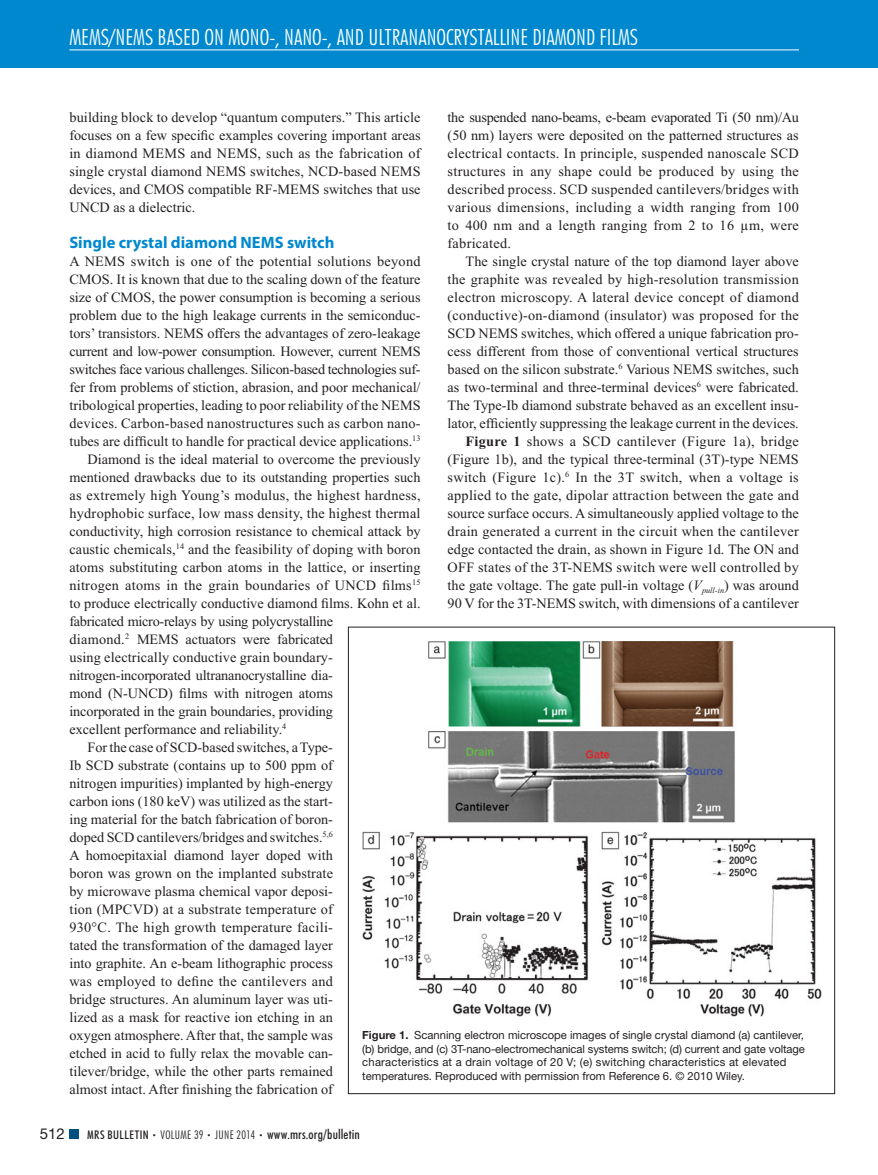
<style>
.page{position:relative;width:878px;height:1175px;background:#fff}
.page>*{position:absolute;margin:0;border:0;box-sizing:border-box;transform-origin:0 0}
.t1{font:300 condensed 22.5px "Futura BT";color:#fff}
.t2{font:700 16.5px "Myriad Pro";color:#0088ce}
.t3{font:15px "Helvetica Neue LT Std";color:#231f20}
.t4{font:14.25px/18px "Times New Roman";color:#231f20;text-align:justify}
.t5{font:14.25px "Times New Roman";letter-spacing:.02em;color:#231f20}
.t6{font:14.25px "Times New Roman";letter-spacing:-.02em;color:#231f20}
.t7{font:500 condensed 13.5px "Futura BT";letter-spacing:.01em;color:#231f20}
.t8{font:11.25px/13.5px "Helvetica Neue LT Std";color:#231f20}
.s1{font-weight:700}
.s2{font-style:italic}
.s3{font-size:12px}
.s4{font-weight:300;font-size:7.5px}
.s5{font-weight:300;font-size:12px}
</style>
<div class="page">
<div style="left:0;top:0;width:878px;height:68px;background:#0088ce"></div>
<hr style="left:69px;top:50px;width:730px;height:1px;background:#fff">
<div style="left:69px;top:1130px;width:9px;height:8px;background:#005080"></div>
<img style="left:362px;top:641px;width:459px;height:375px">
<h1 class="t1" style="left:69px;top:29px;width:570px">MEMS/NEMS BASED ON MONO-, NANO-, AND ULTRANANOCRYSTALLINE DIAMOND FILMS</h1>
<p class="t4" style="left:69px;top:109px;width:353px">building block to develop “quantum computers.” This article focuses on a few specific examples covering important areas in diamond MEMS and NEMS, such as the fabrication of single crystal diamond NEMS switches, NCD-based NEMS devices, and CMOS compatible RF-MEMS switches that use UNCD as a dielectric.</p>
<p class="t2" style="left:69px;top:236px;width:266px">Single crystal diamond NEMS switch</p>
<p class="t5" style="left:69px;top:255px;width:353px">A NEMS switch is one of the potential solutions beyond</p>
<p class="t4" style="left:69px;top:271px;width:353px">CMOS. It is known that due to the scaling down of the feature</p>
<p class="t4" style="left:69px;top:289px;width:353px">size of CMOS, the power consumption is becoming a serious</p>
<p class="t4" style="left:69px;top:307px;width:353px">problem due to the high leakage currents in the semiconduc-</p>
<p class="t4" style="left:69px;top:325px;width:353px">tors’ transistors. NEMS offers the advantages of zero-leakage</p>
<p class="t6" style="left:69px;top:345px;width:353px">current and low-power consumption. However, current NEMS</p>
<p class="t6" style="left:69px;top:363px;width:353px">switches face various challenges. Silicon-based technologies suf-</p>
<p class="t4" style="left:69px;top:379px;width:353px">fer from problems of stiction, abrasion, and poor mechanical/</p>
<p class="t4" style="left:69px;top:397px;width:353px">tribological properties, leading to poor reliability of the NEMS</p>
<p class="t5" style="left:69px;top:417px;width:353px">devices. Carbon-based nanostructures such as carbon nano-</p>
<p class="t4" style="left:69px;top:433px;width:353px">tubes are difficult to handle for practical device applications. <sup>13</sup></p>
<p class="t4" style="left:87px;top:451px;width:335px">Diamond is the ideal material to overcome the previously</p>
<p class="t4" style="left:69px;top:469px;width:353px">mentioned drawbacks due to its outstanding properties such</p>
<p class="t5" style="left:69px;top:489px;width:353px">as extremely high Young’s modulus, the highest hardness,</p>
<p class="t5" style="left:69px;top:507px;width:353px">hydrophobic surface, low mass density, the highest thermal</p>
<p class="t4" style="left:69px;top:523px;width:353px">conductivity, high corrosion resistance to chemical attack by</p>
<p class="t4" style="left:69px;top:541px;width:353px">caustic chemicals, <sup>14</sup> and the feasibility of doping with boron</p>
<p class="t4" style="left:69px;top:559px;width:353px">atoms substituting carbon atoms in the lattice, or inserting</p>
<p class="t5" style="left:69px;top:579px;width:352px">nitrogen atoms in the grain boundaries of UNCD films <sup>15</sup></p>
<p class="t4" style="left:69px;top:595px;width:353px">to produce electrically conductive diamond films. Kohn et al.</p>
<p class="t6" style="left:69px;top:615px;width:265px">fabricated micro-relays by using polycrystalline</p>
<p class="t4" style="left:69px;top:631px;width:265px">diamond. <sup>2</sup> MEMS actuators were fabricated</p>
<p class="t4" style="left:69px;top:649px;width:265px">using electrically conductive grain boundary-</p>
<p class="t4" style="left:69px;top:667px;width:265px">nitrogen-incorporated ultrananocrystalline dia-</p>
<p class="t4" style="left:69px;top:685px;width:265px">mond (N-UNCD) films with nitrogen atoms</p>
<p class="t4" style="left:69px;top:703px;width:265px">incorporated in the grain boundaries, providing</p>
<p class="t4" style="left:69px;top:721px;width:218px">excellent performance and reliability. <sup>4</sup></p>
<p class="t4" style="left:87px;top:739px;width:247px">For the case of SCD-based switches, a Type-</p>
<p class="t4" style="left:69px;top:757px;width:265px">Ib SCD substrate (contains up to 500 ppm of</p>
<p class="t4" style="left:69px;top:775px;width:265px">nitrogen impurities) implanted by high-energy</p>
<p class="t4" style="left:69px;top:793px;width:265px">carbon ions (180 keV) was utilized as the start-</p>
<p class="t4" style="left:69px;top:811px;width:265px">ing material for the batch fabrication of boron-</p>
<p class="t4" style="left:69px;top:829px;width:265px">doped SCD cantilevers/bridges and switches. <sup>5</sup> <sup>,</sup> <sup>6</sup></p>
<p class="t4" style="left:69px;top:847px;width:265px">A homoepitaxial diamond layer doped with</p>
<p class="t4" style="left:69px;top:865px;width:265px">boron was grown on the implanted substrate</p>
<p class="t4" style="left:69px;top:883px;width:265px">by microwave plasma chemical vapor deposi-</p>
<p class="t5" style="left:69px;top:903px;width:265px">tion (MPCVD) at a substrate temperature of</p>
<p class="t5" style="left:69px;top:921px;width:265px">930°C. The high growth temperature facili-</p>
<p class="t4" style="left:69px;top:937px;width:265px">tated the transformation of the damaged layer</p>
<p class="t4" style="left:69px;top:955px;width:265px">into graphite. An e-beam lithographic process</p>
<p class="t5" style="left:69px;top:975px;width:265px">was employed to define the cantilevers and</p>
<p class="t4" style="left:69px;top:991px;width:265px">bridge structures. An aluminum layer was uti-</p>
<p class="t4" style="left:69px;top:1009px;width:265px">lized as a mask for reactive ion etching in an</p>
<p class="t4" style="left:69px;top:1027px;width:265px">oxygen atmosphere. After that, the sample was</p>
<p class="t4" style="left:69px;top:1045px;width:265px">etched in acid to fully relax the movable can-</p>
<p class="t4" style="left:69px;top:1063px;width:265px">tilever/bridge, while the other parts remained</p>
<p class="t4" style="left:69px;top:1081px;width:265px">almost intact. After finishing the fabrication of</p>
<p class="t4" style="left:447px;top:109px;width:353px">the suspended nano-beams, e-beam evaporated Ti (50 nm)/Au (50 nm) layers were deposited on the patterned structures as electrical contacts. In principle, suspended nanoscale SCD structures in any shape could be produced by using the described process. SCD suspended cantilevers/bridges with various dimensions, including a width ranging from 100 to 400 nm and a length ranging from 2 to 16 µm, were fabricated.</p>
<p class="t4" style="left:447px;top:253px;width:353px;text-align:right">The single crystal nature of the top diamond layer above the graphite was revealed by high-resolution transmission electron microscopy. A lateral device concept of diamond (conductive)-on-diamond (insulator) was proposed for the SCD NEMS switches, which offered a unique fabrication pro&shy;cess different from those of conventional vertical structures based on the silicon substrate. <sup>6</sup> Various NEMS switches, such as two-terminal and three-terminal devices <sup>6</sup> were fabricated.<br>The Type-Ib diamond substrate behaved as an excellent insu&shy;lator, efficiently suppressing the leakage current in the devices.<br><span class="s1">Figure 1</span> shows a SCD cantilever ( Figure 1a ), bridge<br>( Figure 1b ), and the typical three-terminal (3T)-type NEMS switch ( Figure 1c ). <sup>6</sup> In the 3T switch, when a voltage is applied to the gate, dipolar attraction between the gate and source surface occurs. A simultaneously applied voltage to the drain generated a current in the circuit when the cantilever edge contacted the drain, as shown in Figure 1d . The ON and OFF states of the 3T-NEMS switch were well controlled by the gate voltage. The gate pull-in voltage ( <span class="s2">V</span><sub>pull-in</sub> ) was around 90 V for the 3T-NEMS switch, with dimensions of a cantilever</p>
<p class="t8" style="left:362px;top:1029px;width:444px"><span class="s1">Figure 1.</span> Scanning electron microscope images of single crystal diamond (a) cantilever, (b) bridge, and (c) 3T-nano-electromechanical systems switch; (d) current and gate voltage characteristics at a drain voltage of 20 V; (e) switching characteristics at elevated temperatures. Reproduced with permission from Reference 6. © 2010 Wiley.</p>
<p class="t3" style="left:40px;top:1128px;width:27px">512</p>
<p class="t7" style="left:87px;top:1129px;width:274px"><span class="s3">MRS BULLETIN</span> <span class="s4">•</span> <span class="s5">VOLUME 39</span> <span class="s4">•</span> <span class="s5">JUNE 2014</span> <span class="s4">•</span> www.mrs.org/bulletin</p>
</div>
